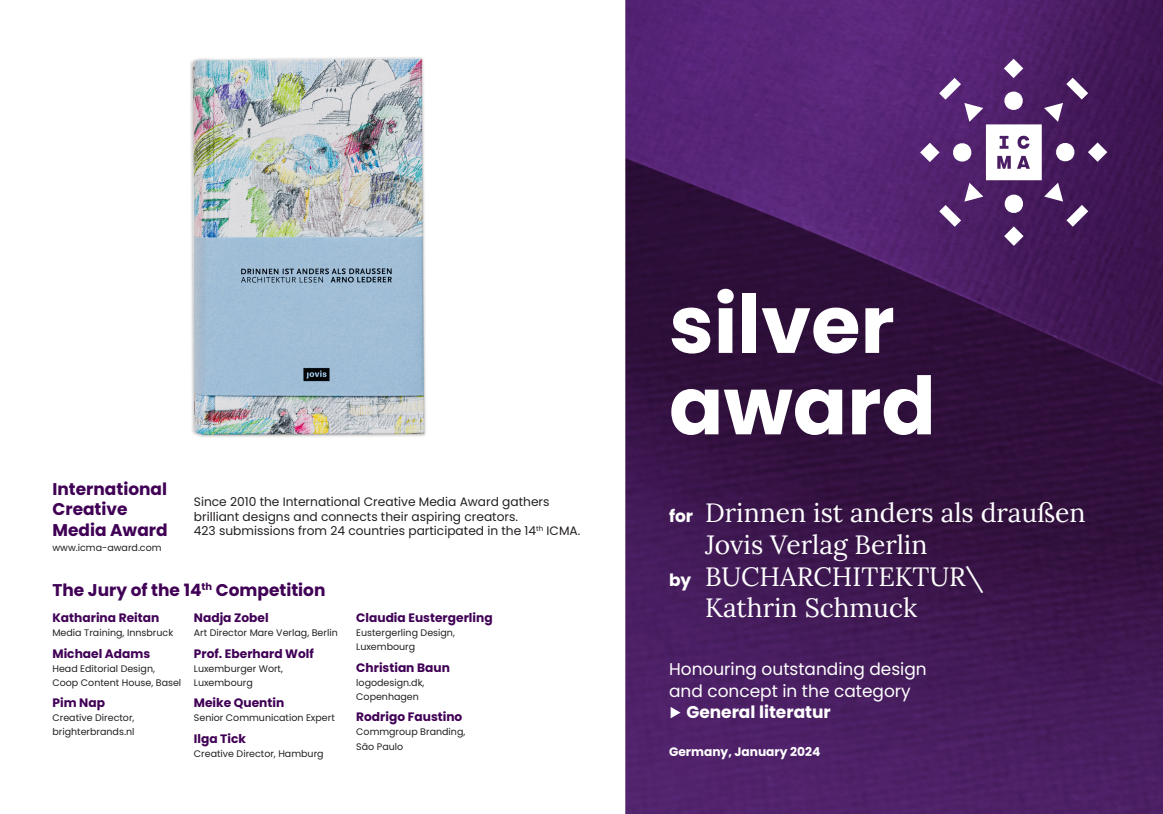
<style>
.page{position:relative;width:1163px;height:814px;background:#fff}
.page>*{position:absolute;margin:0;border:0;box-sizing:border-box;transform-origin:0 0}
.t1{font:700 80px/81.4px "Poppins";color:#fff}
.WINNER{font:26.5px "Lora";color:#fff}
.t2{font:700 17px/20.3px "Poppins";color:#400055}
._05_COPY-CATEGORY{font:17px "Poppins";color:#fff}
._04_CATEGORY{font:700 17px "Poppins";color:#fff}
.t3{font:12.2px/14.9px "Poppins";color:#231f20}
.t4{font:700 12.2px "Poppins";color:#400055}
.t5{font:700 12.2px "Poppins";color:#fff}
.t6{font:9.5px/14px "Poppins";color:#231f20}
.s1{font-family:"Poppins";font-weight:700;font-size:17px}
</style>
<div class="page">
<img style="left:625px;top:0;width:537px;height:814px">
<svg style="left:920px;top:59px;width:187px;height:187px"></svg>
<svg style="left:670px;top:706px;width:10px;height:12px"></svg>
<img style="left:190px;top:57px;width:236px;height:380px">
<h1 class="t1" style="left:669px;top:284px;width:268px">silver award</h1>
<h3 class="t2" style="left:52px;top:479px;width:117px">International<br>Creative<br>Media Award</h3>
<p class="t6" style="left:52px;top:541px;width:111px">www.icma-award.com</p>
<h3 class="t2" style="left:52px;top:579px;width:274px">The Jury of the 14<sup>th</sup> Competition</h3>
<p class="t4" style="left:52px;top:610px;width:108px">Katharina Reitan</p>
<p class="t6" style="left:52px;top:625px;width:122px">Media Training, Innsbruck</p>
<p class="t4" style="left:52px;top:646px;width:99px">Michael Adams</p>
<p class="t6" style="left:52px;top:661px;width:130px">Head Editorial Design,<br>Coop Content House, Basel</p>
<p class="t4" style="left:52px;top:696px;width:54px">Pim Nap</p>
<p class="t6" style="left:52px;top:711px;width:83px">Creative Director, brighterbrands.nl</p>
<p class="t3" style="left:194px;top:494px;width:388px">Since 2010 the International Creative Media Award gathers brilliant designs and connects their aspiring creators.<br>423 submissions from 24 countries participated in the 14<sup>th</sup> ICMA.</p>
<p class="WINNER" style="left:669px;top:492px;width:418px"><span class="s1">for</span> Drinnen ist anders als draußen</p>
<p class="WINNER" style="left:705px;top:524px;width:224px">Jovis Verlag Berlin</p>
<p class="WINNER" style="left:669px;top:556px;width:316px"><span class="s1">by</span> BUCHARCHITEKTUR\</p>
<p class="WINNER" style="left:705px;top:588px;width:214px">Kathrin Schmuck</p>
<p class="t4" style="left:194px;top:610px;width:76px">Nadja Zobel</p>
<p class="t6" style="left:194px;top:625px;width:145px">Art Director Mare Verlag, Berlin</p>
<p class="t4" style="left:194px;top:646px;width:121px">Prof. Eberhard Wolf</p>
<p class="t6" style="left:194px;top:661px;width:91px">Luxemburger Wort,<br>Luxembourg</p>
<p class="t4" style="left:194px;top:696px;width:92px">Meike Quentin</p>
<p class="t6" style="left:194px;top:711px;width:142px">Senior Communication Expert</p>
<p class="t4" style="left:194px;top:731px;width:54px">Ilga Tick</p>
<p class="t6" style="left:194px;top:746px;width:131px">Creative Director, Hamburg</p>
<p class="t4" style="left:356px;top:610px;width:138px">Claudia Eustergerling</p>
<p class="t6" style="left:356px;top:625px;width:100px">Eustergerling Design,<br>Luxembourg</p>
<p class="t4" style="left:356px;top:660px;width:95px">Christian Baun</p>
<p class="t6" style="left:356px;top:675px;width:70px">logodesign.dk,<br>Copenhagen</p>
<p class="t4" style="left:356px;top:710px;width:108px">Rodrigo Faustino</p>
<p class="t6" style="left:356px;top:725px;width:111px">Commgroup Branding,<br>São Paulo</p>
<p class="_05_COPY-CATEGORY" style="left:669px;top:659px;width:259px">Honouring outstanding design</p>
<p class="_05_COPY-CATEGORY" style="left:669px;top:680px;width:243px">and concept in the category</p>
<p class="_04_CATEGORY" style="left:686px;top:702px;width:146px">General literatur</p>
<p class="t5" style="left:669px;top:744px;width:153px">Germany, January 2024</p>
</div>
